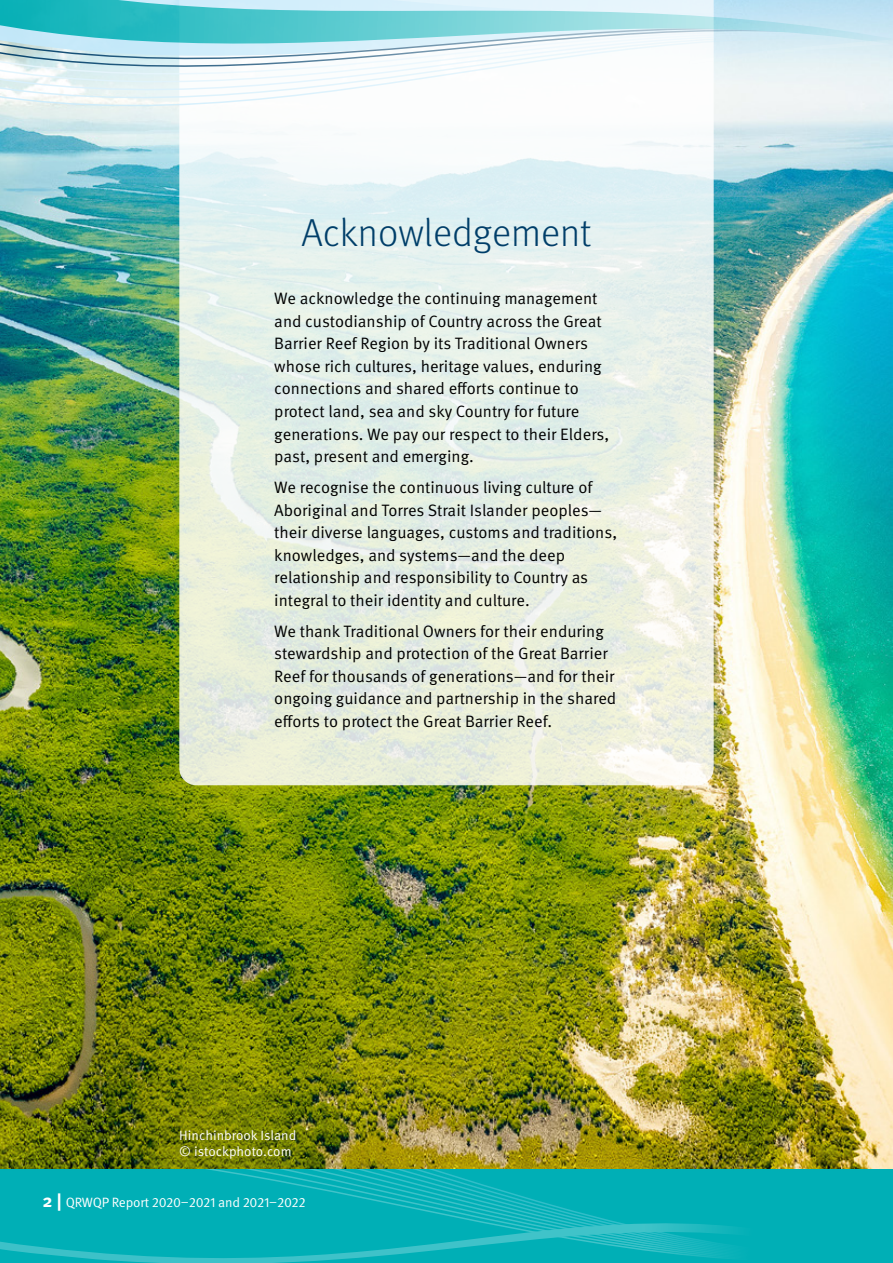
<style>
.page{position:relative;width:893px;height:1263px;background:#fff}
.page>*{position:absolute;margin:0;border:0;box-sizing:border-box;transform-origin:0 0}
.t1{font:300 39px "Meta OT";color:#003e69}
.t2{font:16.5px/22.5px "Meta OT Norm";color:#000}
.t3{font:13.5px/16.2px "Meta OT Norm";letter-spacing:-.01em;color:#fff}
.s1{font-family:"Meta OT";font-weight:700;font-size:18px}
</style>
<div class="page">
<img style="left:0;top:156px;width:893px;height:1013px">
<svg style="left:179px;top:156px;width:535px;height:629px;background:#e6efe6"></svg>
<svg style="left:0;top:1169px;width:893px;height:29px;background:#03b0b7"></svg>
<svg style="left:0;top:1198px;width:893px;height:65px;background:#08b1b8"></svg>
<svg style="left:0;top:0;width:893px;height:156px"></svg>
<h1 class="t1" style="left:301px;top:209px;width:292px">Acknowledgement</h1>
<p class="t2" style="left:274px;top:288px;width:337px">We acknowledge the continuing management and custodianship of Country across the Great Barrier Reef Region by its Traditional Owners whose rich cultures, heritage values, enduring connections and shared efforts continue to protect land, sea and sky Country for future generations. We pay our respect to their Elders, past, present and emerging.</p>
<p class="t2" style="left:274px;top:476px;width:344px">We recognise the continuous living culture of Aboriginal and Torres Strait Islander peoples— their diverse languages, customs and traditions, knowledges, and systems—and the deep relationship and responsibility to Country as integral to their identity and culture.</p>
<p class="t2" style="left:274px;top:620px;width:344px">We thank Traditional Owners for their enduring stewardship and protection of the Great Barrier Reef for thousands of generations—and for their ongoing guidance and partnership in the shared efforts to protect the Great Barrier Reef.</p>
<p class="t3" style="left:179px;top:1127px;width:119px">Hinchinbrook Island © istockphoto.com</p>
<p class="t3" style="left:43px;top:1195px;width:265px"><span class="s1">2 |</span> QRWQP Report 2020–2021 and 2021–2022</p>
</div>
